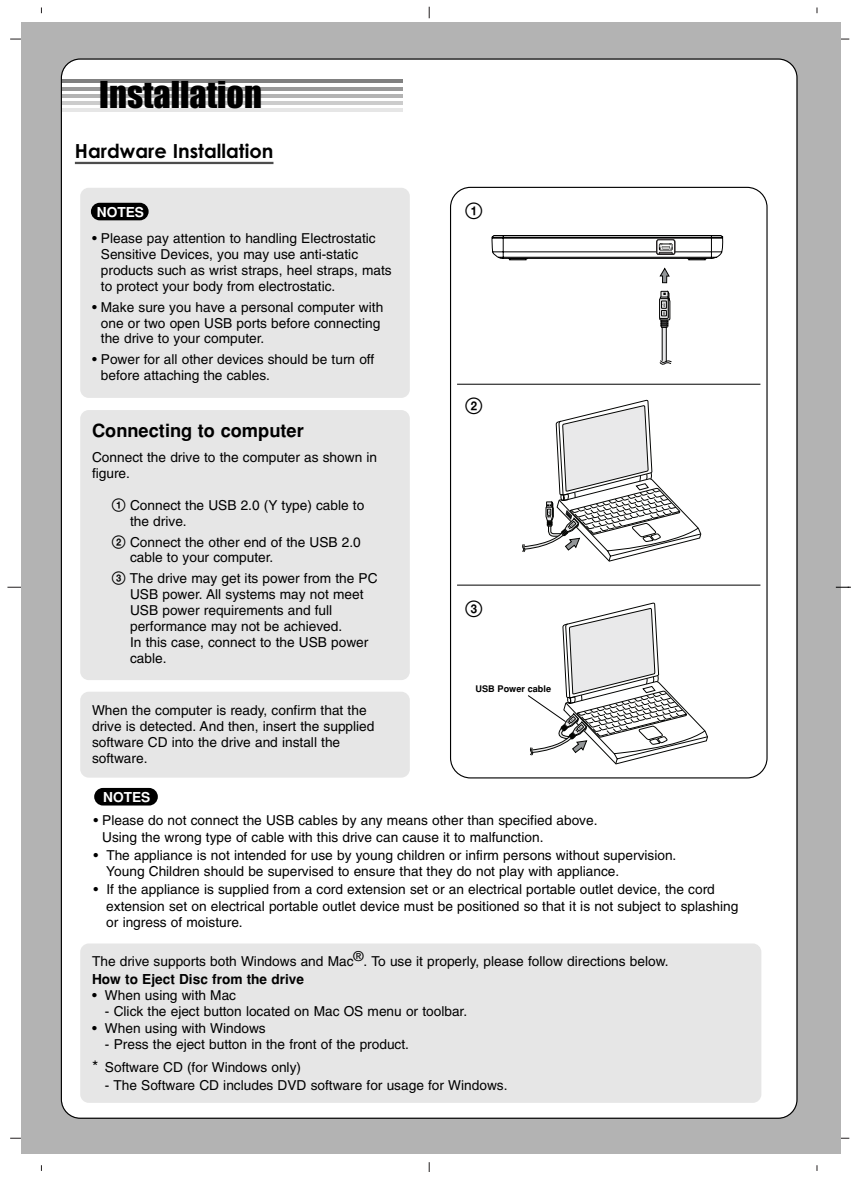
<style>
.page{position:relative;width:858px;height:1178px;background:#fff}
.page>*{position:absolute;margin:0;border:0;box-sizing:border-box;transform-origin:0 0}
.t1{font:34.2px "Impact";color:#000}
.t2{font:700 19.35px "Century Gothic";color:#000}
.t3{font:700 18.3px "Helvetica";color:#000}
.t4{font:17.1px "Sony PS Circled Posi";color:#000}
.t5{font:13.65px/15.9px "Helvetica";color:#000}
.t6{font:700 13.65px "Helvetica";color:#000}
.t7{font:700 13.65px "Helvetica";color:#fff}
.t8{font:700 9.15px "Helvetica";color:#000}
.s1{font-family:"Sony PS Circled Posi"}
.s2{font-size:15.9px}
</style>
<div class="page">
<svg style="left:8px;top:587px;width:13px;height:1px"></svg>
<div style="left:21px;top:22px;width:820px;height:1131px;background:#b3b3b3"></div>
<svg style="left:836px;top:587px;width:14px;height:1px"></svg>
<div style="left:61px;top:58px;width:737px;height:1060px;background:#fff"></div>
<div style="left:80px;top:188px;width:330px;height:210px;background:#e6e6e6;border-radius:9px"></div>
<div style="left:80px;top:410px;width:330px;height:270px;background:#e6e6e6;border-radius:9px"></div>
<div style="left:80px;top:691px;width:330px;height:86px;background:#e6e6e6;border-radius:9px"></div>
<hr style="left:62px;top:79px;width:341px;height:4px;background:#808080">
<hr style="left:62px;top:94px;width:341px;height:4px;background:#b3b3b3">
<hr style="left:62px;top:87px;width:341px;height:3px;background:#999">
<hr style="left:62px;top:101px;width:341px;height:4px;background:#ccc">
<hr style="left:62px;top:108px;width:341px;height:4px;background:#e6e6e6">
<div style="left:91px;top:203px;width:58px;height:17px;background:#000;border-radius:9px"></div>
<hr style="left:75px;top:162px;width:198px;height:2px;background:#4d4d4d">
<div style="left:94px;top:788px;width:64px;height:17px;background:#000;border-radius:9px"></div>
<div style="left:450px;top:187px;width:318px;height:591px;background:#fff"></div>
<svg style="left:660px;top:268px;width:9px;height:15px"></svg>
<svg style="left:659px;top:360px;width:13px;height:4px"></svg>
<div style="left:661px;top:315px;width:6px;height:13px;border:1px solid #050504"></div>
<svg style="left:659px;top:290px;width:11px;height:36px"></svg>
<div style="left:483px;top:222px;width:246px;height:42px;background:#fff"></div>
<svg style="left:492px;top:235px;width:231px;height:25px"></svg>
<svg style="left:522px;top:399px;width:180px;height:163px;background:#e2e2e2"></svg>
<hr style="left:457px;top:384px;width:303px;height:1px;background:#000">
<hr style="left:457px;top:585px;width:303px;height:1px;background:#000">
<svg style="left:527px;top:602px;width:182px;height:163px;background:#e3e3e3"></svg>
<div style="left:464px;top:202px;width:21px;height:20px;background:#fff"></div>
<div style="left:464px;top:397px;width:21px;height:20px;background:#fff"></div>
<div style="left:464px;top:599px;width:21px;height:20px;background:#fff"></div>
<div style="left:80px;top:943px;width:681px;height:159px;background:#e6e6e6;border-radius:9px"></div>
<h1 class="t1" style="left:99px;top:84px;width:164px">Installation</h1>
<h2 class="t2" style="left:75px;top:143px;width:200px">Hardware Installation</h2>
<p class="t7" style="left:97px;top:207px;width:49px">NOTES</p>
<p class="t5" style="left:101px;top:231px;width:292px;text-indent:-9px">• Please pay attention to handling Electrostatic Sensitive Devices, you may use anti-static products such as wrist straps, heel straps, mats to protect your body from electrostatic.</p>
<p class="t5" style="left:101px;top:300px;width:284px;text-indent:-9px">• Make sure you have a personal computer with one or two open USB ports before connecting the drive to your computer.</p>
<p class="t5" style="left:101px;top:353px;width:275px;text-indent:-9px">• Power for all other devices should be turn off before attaching the cables.</p>
<h3 class="t3" style="left:92px;top:424px;width:213px">Connecting to computer</h3>
<p class="t5" style="left:92px;top:450px;width:287px">Connect the drive to the computer as shown in figure.</p>
<p class="t5" style="left:130px;top:498px;width:236px;text-indent:-19px"><span class="s1">1</span> Connect the USB 2.0 (Y type) cable to the drive.</p>
<p class="t5" style="left:130px;top:535px;width:232px;text-indent:-19px"><span class="s1">2</span> Connect the other end of the USB 2.0 cable to your computer.</p>
<p class="t5" style="left:130px;top:572px;width:249px;text-indent:-19px"><span class="s1">3</span> The drive may get its power from the PC<br>USB power. All systems may not meet<br>USB power requirements and full performance may not be achieved.<br>In this case, connect to the USB power cable.</p>
<p class="t5" style="left:92px;top:703px;width:284px">When the computer is ready, confirm that the drive is detected. And then, insert the supplied software CD into the drive and install the software.</p>
<p class="t7" style="left:103px;top:792px;width:49px">NOTES</p>
<p class="t4" style="left:465px;top:201px;width:20px">1</p>
<p class="t4" style="left:465px;top:396px;width:20px">2</p>
<p class="t4" style="left:465px;top:598px;width:20px">3</p>
<p class="t8" style="left:476px;top:685px;width:77px">USB Power cable</p>
<p class="t5" style="left:102px;top:813px;width:497px;line-height:16.4px;text-indent:-9px">• Please do not connect the USB cables by any means other than specified above.<br>Using the wrong type of cable with this drive can cause it to malfunction.</p>
<p class="t5" style="left:106px;top:848px;width:572px;line-height:16.4px;text-indent:-13px">• The appliance is not intended for use by young children or infirm persons without supervision.<br>Young Children should be supervised to ensure that they do not play with appliance.</p>
<p class="t5" style="left:106px;top:882px;width:634px;line-height:16.4px;text-indent:-13px">• If the appliance is supplied from a cord extension set or an electrical portable outlet device, the cord extension set on electrical portable outlet device must be positioned so that it is not subject to splashing or ingress of moisture.</p>
<p class="t5" style="left:92px;top:954px;width:578px">The drive supports both Windows and Mac®. To use it properly, please follow directions below.</p>
<p class="t6" style="left:92px;top:973px;width:214px">How to Eject Disc from the drive</p>
<p class="t5" style="left:92px;top:988px;width:146px">• When using with Mac</p>
<p class="t5" style="left:105px;top:1005px;width:364px">- Click the eject button located on Mac OS menu or toolbar.</p>
<p class="t5" style="left:92px;top:1021px;width:175px">• When using with Windows</p>
<p class="t5" style="left:92px;top:1034px;width:319px;line-height:23px;text-indent:13px">- Press the eject button in the front of the product. <span class="s2">*</span> Software CD (for Windows only)</p>
<p class="t5" style="left:105px;top:1078px;width:404px">- The Software CD includes DVD software for usage for Windows.</p>
</div>
